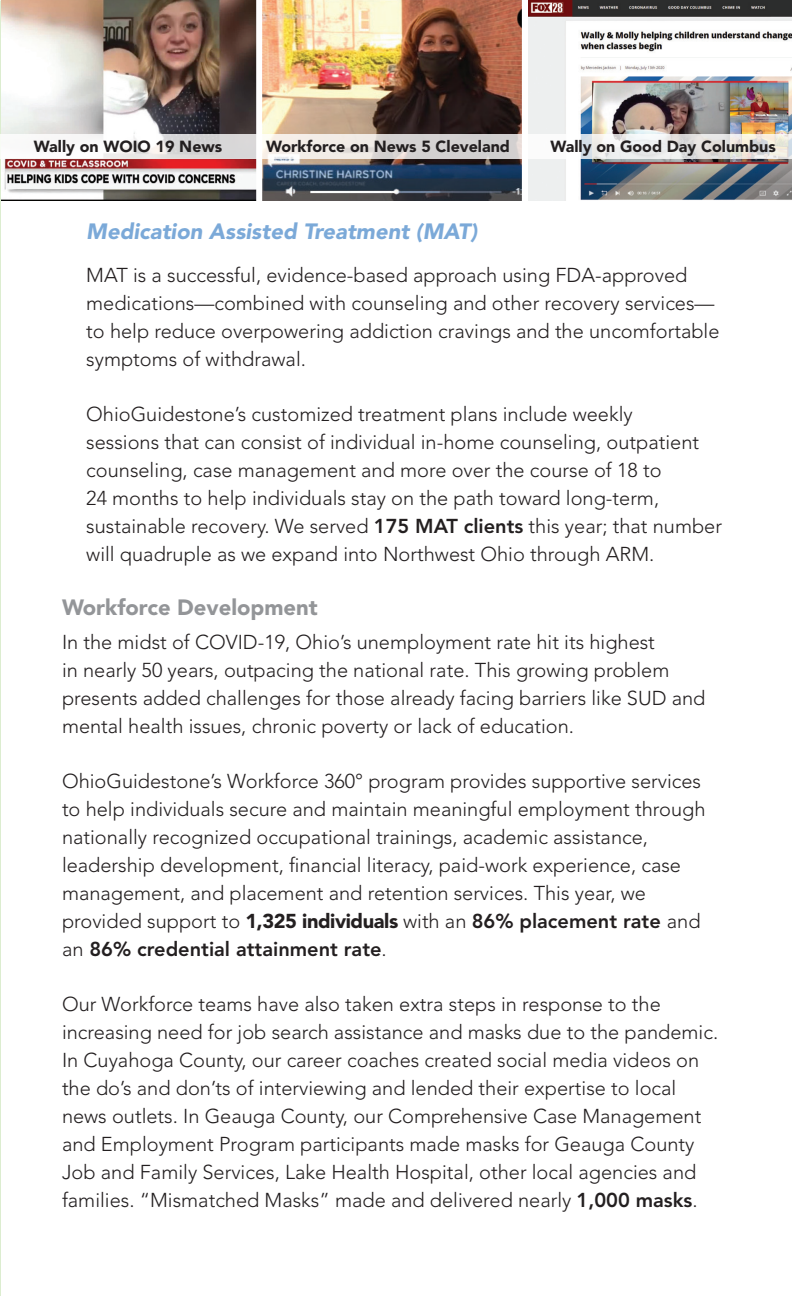
<style>
.page{position:relative;width:792px;height:1296px;background:#fff}
.page>*{position:absolute;margin:0;border:0;box-sizing:border-box;transform-origin:0 0}
.t1{font:italic 900 22px "Avenir LT Std";color:#7ba9d8}
.t2{font:900 22px "Avenir LT Std";color:#939598}
.t3{font:300 20px/28px "Avenir LT Std";color:#231f20}
.t4{font:900 16px "Avenir LT Std";color:#231f20}
.s1{font-weight:800}
.s2{font-weight:900}
</style>
<div class="page">
<img style="left:528px;top:0;width:264px;height:201px">
<img style="left:262px;top:0;width:260px;height:201px">
<img style="left:1px;top:0;width:255px;height:201px">
<svg style="left:1px;top:134px;width:255px;height:24px;fill:#f8f6f6"></svg>
<svg style="left:262px;top:134px;width:260px;height:24px;background:#e1ddda"></svg>
<svg style="left:528px;top:134px;width:264px;height:24px"></svg>
<p class="t4" style="left:34px;top:137px;width:190px">Wally on WOIO 19 News</p>
<p class="t4" style="left:266px;top:137px;width:245px">Workforce on News 5 Cleveland</p>
<p class="t4" style="left:550px;top:137px;width:227px">Wally on Good Day Columbus</p>
<p class="t1" style="left:86px;top:218px;width:393px">Medication Assisted Treatment (MAT)</p>
<p class="t3" style="left:86px;top:261px;width:635px">MAT is a successful, evidence-based approach using FDA-approved medications—combined with counseling and other recovery services— to help reduce overpowering addiction cravings and the uncomfortable symptoms of withdrawal.</p>
<p class="t3" style="left:86px;top:400px;width:637px">OhioGuidestone’s customized treatment plans include weekly<br>sessions that can consist of individual in-home counseling, outpatient counseling, case management and more over the course of 18 to<br>24 months to help individuals stay on the path toward long-term, sustainable recovery. We served <span class="s1">175 MAT clients</span> this year; that number will quadruple as we expand into Northwest Ohio through ARM.</p>
<p class="t2" style="left:62px;top:594px;width:257px">Workforce Development</p>
<p class="t3" style="left:62px;top:628px;width:645px">In the midst of COVID-19, Ohio’s unemployment rate hit its highest<br>in nearly 50 years, outpacing the national rate. This growing problem presents added challenges for those already facing barriers like SUD and mental health issues, chronic poverty or lack of education.</p>
<p class="t3" style="left:62px;top:767px;width:645px">OhioGuidestone’s Workforce 360° program provides supportive services to help individuals secure and maintain meaningful employment through nationally recognized occupational trainings, academic assistance, leadership development, financial literacy, paid-work experience, case management, and placement and retention services. This year, we provided support to <span class="s2">1,325 individuals</span> with an <span class="s1">86% placement rate</span> and an <span class="s1">86% credential attainment rate</span>.</p>
<p class="t3" style="left:62px;top:990px;width:658px">Our Workforce teams have also taken extra steps in response to the increasing need for job search assistance and masks due to the pandemic.<br>In Cuyahoga County, our career coaches created social media videos on the do’s and don’ts of interviewing and lended their expertise to local news outlets. In Geauga County, our Comprehensive Case Management and Employment Program participants made masks for Geauga County Job and Family Services, Lake Health Hospital, other local agencies and families. “Mismatched Masks” made and delivered nearly <span class="s1">1,000 masks</span>.</p>
</div>
